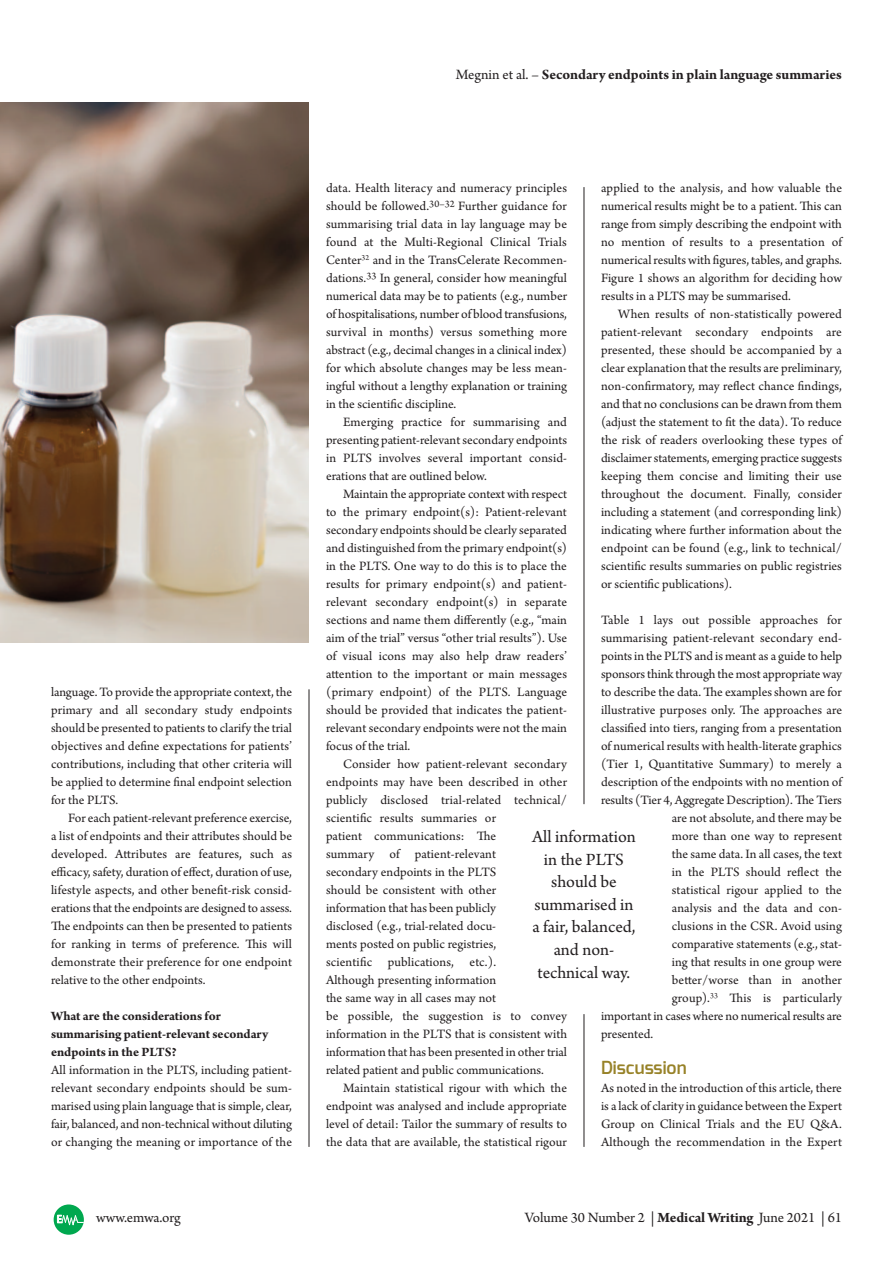
<style>
.page{position:relative;width:893px;height:1263px;background:#fff}
.page>*{position:absolute;margin:0;border:0;box-sizing:border-box;transform-origin:0 0}
.t1{font:18px/22.5px "Arno Pro";color:#231f20;text-align:center}
.t2{font:600 18px "Exo";color:#978228}
.t3{font:700 15px "Arno Pro";color:#231f20}
.t4{font:15px "Arno Pro";letter-spacing:-.005em;color:#231f20}
.t5{font:13.5px/18px "Arno Pro";color:#231f20;text-align:justify}
.t6{font:700 13.5px/18px "Arno Pro";color:#231f20}
.s1{font-weight:400}
.s2{font-weight:700}
</style>
<div class="page">
<svg style="left:54px;top:1204px;width:30px;height:31px"></svg>
<hr style="left:584px;top:1014px;width:1px;height:133px;background:#231f20">
<hr style="left:584px;top:187px;width:1px;height:617px;background:#231f20">
<hr style="left:309px;top:689px;width:1px;height:458px;background:#231f20">
<img style="left:0;top:102px;width:309px;height:541px">
<p class="t3" style="left:456px;top:69px;width:388px"><span class="s1">Megnin et al. –</span> Secondary endpoints in plain language summaries</p>
<p class="t5" style="left:51px;top:684px;width:242px">language. To provide the appropriate context, the primary and all secondary study endpoints should be presented to patients to clarify the trial objectives and define expect ations for patients’ contributions, including that other criteria will be applied to determine final endpoint selection for the PLTS.</p>
<p class="t5" style="left:51px;top:810px;width:243px;text-indent:17px">For each patient-relevant preference exercise, a list of endpoints and their attributes should be developed. Attributes are features, such as efficacy, safety, duration of effect, duration of use, lifestyle aspects, and other benefit-risk consid - erations that the endpoints are designed to assess.<br>The endpoints can then be presented to patients for ranking in terms of preference. This will demonstrate their preference for one endpoint relative to the other endpoints.</p>
<p class="t6" style="left:51px;top:1008px;width:219px">What are the considerations for summarising patient-relevant secondary endpoints in the PLTS?</p>
<p class="t5" style="left:51px;top:1062px;width:242px">All information in the PLTS, including patient&shy;relevant secondary endpoints should be sum - marised using plain language that is simple, clear, fair, balanced, and non-technical without diluting or changing the meaning or importance of the</p>
<p class="t5" style="left:326px;top:180px;width:243px">data. Health literacy and numeracy principles should be followed.<sup>30–32</sup> Further guidance for summarising trial data in lay language may be found at the Multi-Regional Clinical Trials Center<sup>32</sup> and in the TransCelerate Recom men - dations.<sup>33</sup> In general, consider how mean ingful numerical data may be to patients (e.g., number of hospitalisations, number of blood transfusions, survival in months) versus some thing more abstract (e.g., decimal changes in a clinical index) for which absolute changes may be less mean - ingful without a lengthy explanation or training in the scientific discipline.</p>
<p class="t5" style="left:326px;top:414px;width:242px;text-indent:17px">Emerging practice for sum marising and presenting patient-relevant secondary end points in PLTS involves several important con sid - erations that are outlined below.</p>
<p class="t5" style="left:326px;top:486px;width:243px;text-indent:17px">Maintain the appropriate context with respect to the primary endpoint(s): Patient-relevant secondary endpoints should be clearly separated and distinguished from the primary endpoint(s) in the PLTS. One way to do this is to place the results for primary endpoint(s) and patient&shy;relevant secondary endpoint(s) in separate sections and name them differently (e.g., “main aim of the trial” versus “other trial results”). Use of visual icons may also help draw readers’ attention to the important or main messages (primary endpoint) of the PLTS. Language should be provided that indicates the patient&shy;relevant secondary endpoints were not the main focus of the trial.</p>
<p class="t5" style="left:326px;top:756px;width:243px;text-align:left;text-indent:17px">Consider how patient-relevant secondary endpoints may have been described in other publicly disclosed trial-related technical/ scientific results summaries or<br>patient com muni cations: The<br>sum mary of patient-relevant<br>secon dary endpoints in the PLTS<br>should be consistent with other<br>information that has been publicly<br>disclosed (e.g., trial-related docu -<br>ments posted on public registries,<br>scientific publi cations, etc.).<br>Although presenting information<br>the same way in all cases may not<br>be possible, the suggestion is to convey information in the PLTS that is consistent with information that has been presented in other trial related patient and public communications.</p>
<p class="t5" style="left:326px;top:1080px;width:242px;text-indent:17px">Maintain statistical rigour with which the endpoint was analysed and include appropriate level of detail: Tailor the summary of results to the data that are available, the statistical rigour</p>
<p class="t5" style="left:601px;top:180px;width:243px">applied to the analysis, and how valuable the numerical results might be to a patient. This can range from simply describing the endpoint with no mention of results to a presentation of numerical results with figures, tables, and graphs.<br>Figure 1 shows an algorithm for deciding how results in a PLTS may be summarised.</p>
<p class="t5" style="left:601px;top:306px;width:243px;text-indent:17px">When results of non-statistically powered pati ent-relevant secondary endpoints are presented, these should be accompanied by a clear explanation that the results are preliminary, non-confirmatory, may reflect chance findings, and that no conclusions can be drawn from them (adjust the statement to fit the data). To reduce the risk of readers overlooking these types of disclaimer statements, emerging practice suggests keeping them concise and limiting their use throughout the document. Finally, consider including a statement (and corresponding link) indicating where further information about the endpoint can be found (e.g., link to technical/ scientific results summaries on public registries or scientific publications).</p>
<p class="t5" style="left:601px;top:612px;width:242px">Table 1 lays out possible app roaches for</p>
<p class="t5" style="left:601px;top:630px;width:242px">summarising patient-relevant secondary end -</p>
<p class="t5" style="left:601px;top:648px;width:243px">points in the PLTS and is meant as a guide to help</p>
<p class="t5" style="left:601px;top:666px;width:242px">sponsors think through the most appropriate way</p>
<p class="t5" style="left:601px;top:684px;width:242px">to describe the data. The examples shown are for</p>
<p class="t5" style="left:601px;top:702px;width:243px">illustrative purposes only. The approaches are</p>
<p class="t5" style="left:601px;top:720px;width:243px">classified into tiers, ranging from a pres entation</p>
<p class="t5" style="left:601px;top:738px;width:242px">of numerical results with health-literate graphics</p>
<p class="t5" style="left:601px;top:756px;width:242px">(Tier 1, Quantitative Summary) to merely a</p>
<p class="t5" style="left:601px;top:774px;width:242px">description of the endpoints with no mention of</p>
<p class="t5" style="left:601px;top:792px;width:242px">results (Tier 4, Aggregate Des cription). The Tiers</p>
<p class="t5" style="left:672px;top:810px;width:172px">are not absolute, and there may be</p>
<p class="t5" style="left:672px;top:828px;width:172px">more than one way to represent</p>
<p class="t5" style="left:672px;top:846px;width:172px">the same data. In all cases, the text</p>
<p class="t5" style="left:672px;top:864px;width:172px">in the PLTS should reflect the</p>
<p class="t5" style="left:672px;top:882px;width:172px">statistical rigour applied to the</p>
<p class="t5" style="left:672px;top:900px;width:172px">analysis and the data and con -</p>
<p class="t5" style="left:672px;top:918px;width:172px">clusions in the CSR. Avoid using</p>
<p class="t5" style="left:672px;top:936px;width:172px">comparative statements (e.g., stat -</p>
<p class="t5" style="left:672px;top:954px;width:172px">ing that results in one group were</p>
<p class="t5" style="left:672px;top:972px;width:172px">better/worse than in another</p>
<p class="t5" style="left:672px;top:990px;width:172px">group).<sup>33</sup> This is particularly</p>
<p class="t5" style="left:601px;top:1008px;width:242px">important in cases where no num erical results are</p>
<p class="t5" style="left:601px;top:1026px;width:54px">presented.</p>
<p class="t2" style="left:601px;top:1060px;width:87px">Discussion</p>
<p class="t5" style="left:601px;top:1080px;width:242px">As noted in the intro duction of this article, there is a lack of clarity in guidance between the Expert Group on Clinical Trials and the EU Q&amp;A.<br>Although the recom mend ation in the Expert</p>
<p class="t1" style="left:532px;top:827px;width:105px">All information in the PLTS should be summarised in</p>
<p class="t1" style="left:532px;top:917px;width:104px">a fair, balanced, and non&shy;technical way.</p>
<p class="t4" style="left:96px;top:1212px;width:86px">www.emwa.org</p>
<p class="t4" style="left:525px;top:1212px;width:319px">Volume 30 Number 2 | <span class="s2">Medical Writing</span> June 2021 | 61</p>
</div>
